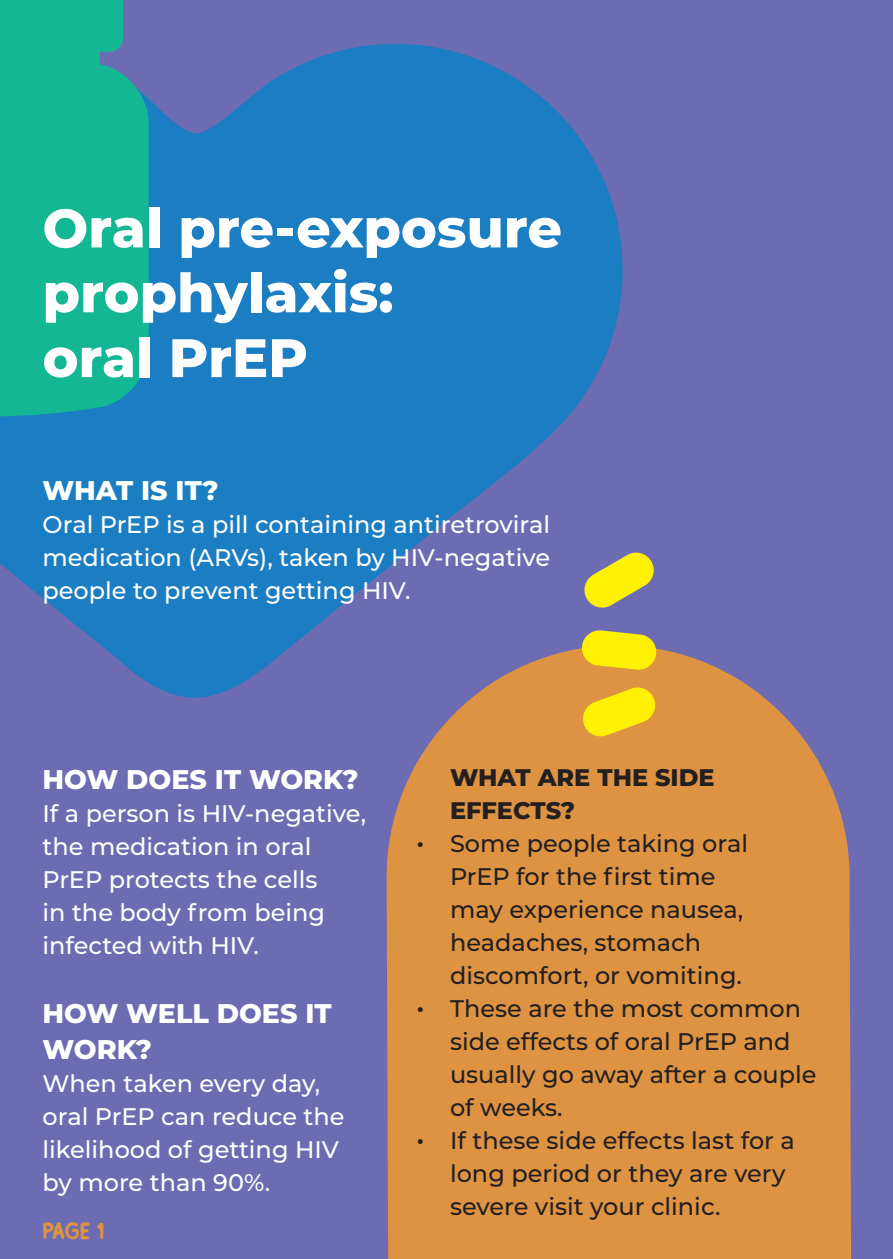
<style>
.page{position:relative;width:893px;height:1259px;background:#6d6cb2}
.page>*{position:absolute;margin:0;border:0;box-sizing:border-box;transform-origin:0 0}
.t1{font:800 54px/64.8px "Montserrat";color:#fff}
.t2{font:800 27px/36px "Montserrat";color:#fff}
.t3{font:500 24px/33px "Montserrat";color:#fff}
.t4{font:500 24px/33px "Montserrat";color:#231f20}
.t5{font:800 24px/33px "Montserrat";color:#231f20}
.t6{font:24px "Black Marker Soft";color:#de9342}
.s1{font-size:27px}
</style>
<div class="page">
<div style="left:386px;top:648px;width:465px;height:611px;background:#de9342"></div>
<svg style="left:0;top:43px;width:644px;height:654px;fill:#1b7dc2"></svg>
<svg style="left:0;top:0;width:149px;height:419px;background:#17b195"></svg>
<svg style="left:582px;top:550px;width:72px;height:60px"></svg>
<svg style="left:581px;top:629px;width:76px;height:41px;background:#e7d41f"></svg>
<svg style="left:581px;top:685px;width:76px;height:53px;background:#f1ca1b"></svg>
<p class="t1" style="left:43px;top:193px;width:521px">Oral pre-exposure</p>
<p class="t1" style="left:43px;top:258px;width:353px">prophylaxis: oral PrEP</p>
<p class="t2" style="left:43px;top:470px;width:178px">WHAT IS IT?</p>
<p class="t3" style="left:43px;top:506px;width:509px;text-align:justify">Oral PrEP is a pill containing antiretroviral medication (ARVs), taken by HIV-negative people to prevent getting HIV.</p>
<p class="t2" style="left:43px;top:760px;width:318px">HOW DOES IT WORK?</p>
<p class="t3" style="left:43px;top:796px;width:325px">If a person is HIV-negative, the medication in oral<br>PrEP protects the cells<br>in the body from being infected with HIV.</p>
<p class="t2" style="left:43px;top:994px;width:291px">HOW WELL DOES IT<br>WORK?</p>
<p class="t3" style="left:43px;top:1066px;width:304px">When taken every day, oral PrEP can reduce the likelihood of getting HIV by more than 90%.</p>
<p class="t6" style="left:43px;top:1216px;width:64px">page 1</p>
<p class="t5" style="left:450px;top:760px;width:266px">WHAT ARE THE SIDE<br>EFFECTS?</p>
<p class="t4" style="left:450px;top:826px;width:300px;text-indent:-34px"><span class="s1">•</span> Some people taking oral<br>PrEP for the first time may experience nausea, headaches, stomach discomfort, or vomiting.</p>
<p class="t4" style="left:450px;top:991px;width:368px;text-indent:-34px"><span class="s1">•</span> These are the most common side effects of oral PrEP and usually go away after a couple of weeks.</p>
<p class="t4" style="left:450px;top:1123px;width:346px;text-indent:-34px"><span class="s1">•</span> If these side effects last for a long period or they are very severe visit your clinic.</p>
</div>
